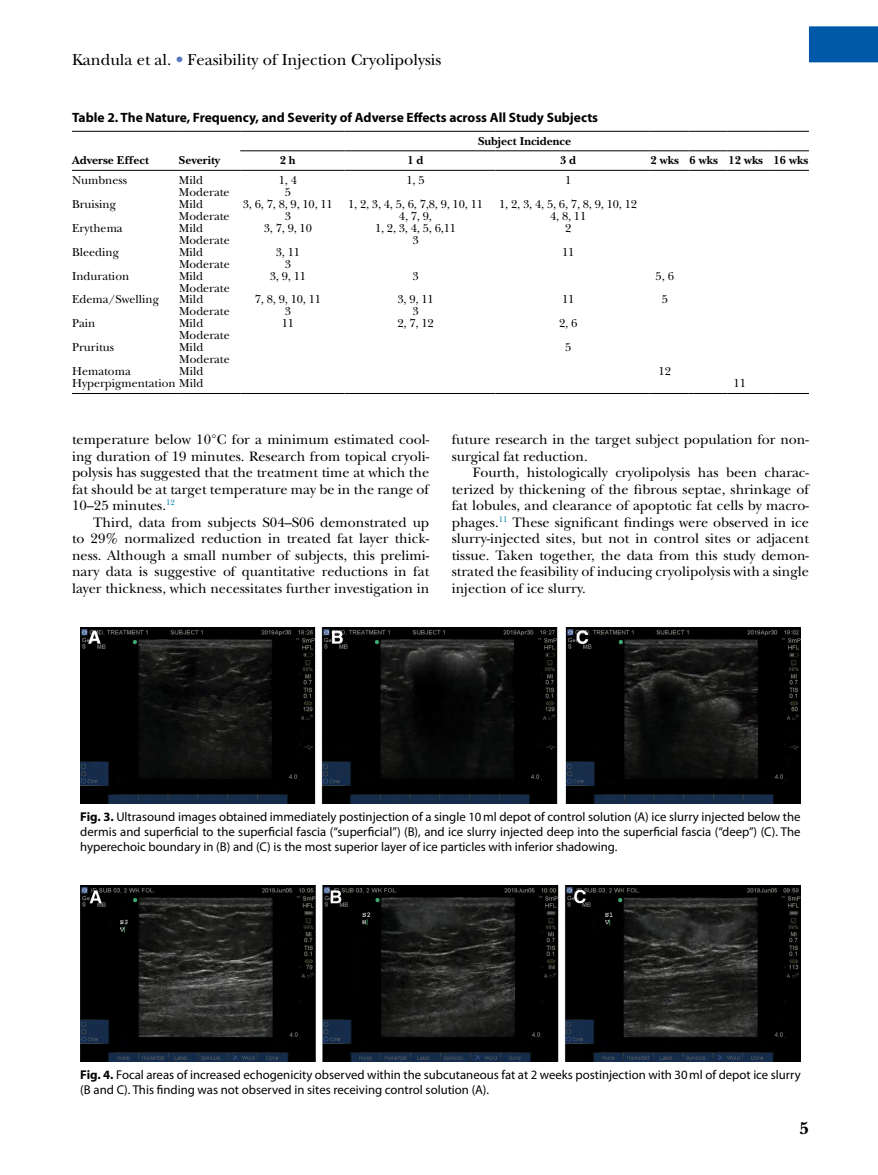
<style>
.page{position:relative;width:878px;height:1175px;background:#fff}
.page>*{position:absolute;margin:0;border:0;box-sizing:border-box;transform-origin:0 0}
.t1{font:700 18px "New Baskerville Std";color:#000}
.t2{font:16.5px "New Baskerville Std";color:#000}
.t3{font:14.25px/16.5px "New Baskerville Std";color:#000;text-align:justify}
.t4{font:700 13.5px "Myriad Pro";color:#000}
.t5{font:12.75px/15px "Myriad Pro";color:#000;text-align:justify}
.t6{font:12px "New Baskerville Std";color:#000}
.t7{font:700 12px "New Baskerville Std";color:#000}
.s1{color:#5879bc}
.s2{font-weight:700}
</style>
<div class="page">
<div style="left:808px;top:26px;width:70px;height:36px;background:#0058a9"></div>
<hr style="left:72px;top:131px;width:107px;height:1px;background:#000">
<hr style="left:179px;top:131px;width:61px;height:1px;background:#000">
<hr style="left:240px;top:131px;width:104px;height:1px;background:#000">
<hr style="left:344px;top:131px;width:151px;height:1px;background:#000">
<hr style="left:495px;top:131px;width:154px;height:1px;background:#000">
<hr style="left:649px;top:131px;width:39px;height:1px;background:#000">
<hr style="left:688px;top:131px;width:39px;height:1px;background:#000">
<hr style="left:727px;top:131px;width:45px;height:1px;background:#000">
<hr style="left:772px;top:131px;width:37px;height:1px;background:#000">
<hr style="left:240px;top:150px;width:104px;height:1px;background:#000">
<hr style="left:344px;top:150px;width:151px;height:1px;background:#000">
<hr style="left:495px;top:150px;width:154px;height:1px;background:#000">
<hr style="left:649px;top:150px;width:39px;height:1px;background:#000">
<hr style="left:688px;top:150px;width:39px;height:1px;background:#000">
<hr style="left:727px;top:150px;width:45px;height:1px;background:#000">
<hr style="left:772px;top:150px;width:37px;height:1px;background:#000">
<hr style="left:72px;top:170px;width:107px;height:1px;background:#000">
<hr style="left:179px;top:170px;width:61px;height:1px;background:#000">
<hr style="left:240px;top:170px;width:104px;height:1px;background:#000">
<hr style="left:344px;top:170px;width:151px;height:1px;background:#000">
<hr style="left:495px;top:170px;width:154px;height:1px;background:#000">
<hr style="left:649px;top:170px;width:39px;height:1px;background:#000">
<hr style="left:688px;top:170px;width:39px;height:1px;background:#000">
<hr style="left:727px;top:170px;width:45px;height:1px;background:#000">
<hr style="left:772px;top:170px;width:37px;height:1px;background:#000">
<hr style="left:72px;top:393px;width:107px;height:1px;background:#000">
<hr style="left:179px;top:393px;width:61px;height:1px;background:#000">
<hr style="left:240px;top:393px;width:104px;height:1px;background:#000">
<hr style="left:344px;top:393px;width:151px;height:1px;background:#000">
<hr style="left:495px;top:393px;width:154px;height:1px;background:#000">
<hr style="left:649px;top:393px;width:39px;height:1px;background:#000">
<hr style="left:688px;top:393px;width:39px;height:1px;background:#000">
<hr style="left:727px;top:393px;width:45px;height:1px;background:#000">
<hr style="left:772px;top:393px;width:37px;height:1px;background:#000">
<img style="left:80px;top:627px;width:720px;height:176px">
<img style="left:80px;top:885px;width:720px;height:176px">
<p class="t2" style="left:72px;top:50px;width:371px">Kandula et al. <span class="s1">•</span> Feasibility of Injection Cryolipolysis</p>
<p class="t4" style="left:72px;top:109px;width:527px">Table 2. The Nature, Frequency, and Severity of Adverse Effects across All Study Subjects</p>
<p class="t7" style="left:72px;top:153px;width:78px">Adverse Effect</p>
<p class="t7" style="left:179px;top:153px;width:43px">Severity</p>
<p class="t7" style="left:478px;top:134px;width:95px">Subject Incidence</p>
<p class="t7" style="left:280px;top:153px;width:17px">2 h</p>
<p class="t7" style="left:407px;top:153px;width:17px">1 d</p>
<p class="t7" style="left:560px;top:153px;width:17px">3 d</p>
<p class="t7" style="left:650px;top:153px;width:159px">2 wks 6 wks 12 wks 16 wks</p>
<p class="t6" style="left:72px;top:173px;width:56px">Numbness</p>
<p class="t6" style="left:179px;top:173px;width:26px">Mild</p>
<p class="t6" style="left:279px;top:173px;width:20px">1, 4</p>
<p class="t6" style="left:406px;top:173px;width:20px">1, 5</p>
<p class="t6" style="left:565px;top:173px;width:8px">1</p>
<p class="t6" style="left:179px;top:185px;width:52px">Moderate</p>
<p class="t6" style="left:285px;top:185px;width:8px">5</p>
<p class="t6" style="left:72px;top:197px;width:45px">Bruising</p>
<p class="t6" style="left:179px;top:197px;width:26px">Mild</p>
<p class="t6" style="left:243px;top:197px;width:91px">3, 6, 7, 8, 9, 10, 11</p>
<p class="t6" style="left:348px;top:197px;width:136px">1, 2, 3, 4, 5, 6, 7,8, 9, 10, 11</p>
<p class="t6" style="left:499px;top:197px;width:139px">1, 2, 3, 4, 5, 6, 7, 8, 9, 10, 12</p>
<p class="t6" style="left:179px;top:209px;width:52px">Moderate</p>
<p class="t6" style="left:285px;top:209px;width:8px">3</p>
<p class="t6" style="left:399px;top:209px;width:35px">4, 7, 9,</p>
<p class="t6" style="left:550px;top:209px;width:38px">4, 8, 11</p>
<p class="t6" style="left:72px;top:221px;width:52px">Erythema</p>
<p class="t6" style="left:179px;top:221px;width:26px">Mild</p>
<p class="t6" style="left:264px;top:221px;width:50px">3, 7, 9, 10</p>
<p class="t6" style="left:375px;top:221px;width:82px">1, 2, 3, 4, 5, 6,11</p>
<p class="t6" style="left:565px;top:221px;width:8px">2</p>
<p class="t6" style="left:179px;top:233px;width:52px">Moderate</p>
<p class="t6" style="left:412px;top:233px;width:8px">3</p>
<p class="t6" style="left:72px;top:245px;width:48px">Bleeding</p>
<p class="t6" style="left:179px;top:245px;width:26px">Mild</p>
<p class="t6" style="left:276px;top:245px;width:26px">3, 11</p>
<p class="t6" style="left:562px;top:245px;width:14px">11</p>
<p class="t6" style="left:179px;top:257px;width:52px">Moderate</p>
<p class="t6" style="left:285px;top:257px;width:8px">3</p>
<p class="t6" style="left:72px;top:269px;width:59px">Induration</p>
<p class="t6" style="left:179px;top:269px;width:26px">Mild</p>
<p class="t6" style="left:270px;top:269px;width:38px">3, 9, 11</p>
<p class="t6" style="left:412px;top:269px;width:8px">3</p>
<p class="t6" style="left:655px;top:269px;width:20px">5, 6</p>
<p class="t6" style="left:179px;top:281px;width:52px">Moderate</p>
<p class="t6" style="left:72px;top:292px;width:88px">Edema/Swelling</p>
<p class="t6" style="left:179px;top:292px;width:26px">Mild</p>
<p class="t6" style="left:255px;top:292px;width:68px">7, 8, 9, 10, 11</p>
<p class="t6" style="left:397px;top:292px;width:38px">3, 9, 11</p>
<p class="t6" style="left:562px;top:292px;width:14px">11</p>
<p class="t6" style="left:661px;top:292px;width:8px">5</p>
<p class="t6" style="left:179px;top:304px;width:52px">Moderate</p>
<p class="t6" style="left:285px;top:304px;width:8px">3</p>
<p class="t6" style="left:412px;top:304px;width:8px">3</p>
<p class="t6" style="left:72px;top:316px;width:25px">Pain</p>
<p class="t6" style="left:179px;top:316px;width:26px">Mild</p>
<p class="t6" style="left:282px;top:316px;width:14px">11</p>
<p class="t6" style="left:397px;top:316px;width:38px">2, 7, 12</p>
<p class="t6" style="left:559px;top:316px;width:20px">2, 6</p>
<p class="t6" style="left:179px;top:328px;width:52px">Moderate</p>
<p class="t6" style="left:72px;top:340px;width:43px">Pruritus</p>
<p class="t6" style="left:179px;top:340px;width:26px">Mild</p>
<p class="t6" style="left:565px;top:340px;width:8px">5</p>
<p class="t6" style="left:179px;top:352px;width:52px">Moderate</p>
<p class="t6" style="left:72px;top:364px;width:60px">Hematoma</p>
<p class="t6" style="left:179px;top:364px;width:26px">Mild</p>
<p class="t6" style="left:658px;top:364px;width:14px">12</p>
<p class="t6" style="left:72px;top:376px;width:133px">Hyperpigmentation Mild</p>
<p class="t6" style="left:733px;top:376px;width:14px">11</p>
<p class="t3" style="left:72px;top:431px;width:359px">temperature below 10°C for a minimum estimated cool&shy;ing duration of 19 minutes. Research from topical cryoli&shy;polysis has suggested that the treatment time at which the fat should be at target temperature may be in the range of 10–25 minutes.<sup>12</sup></p>
<p class="t3" style="left:72px;top:514px;width:359px;text-indent:21px">Third, data from subjects S04–S06 demonstrated up to 29% normalized reduction in treated fat layer thick&shy;ness. Although a small number of subjects, this prelimi&shy;nary data is suggestive of quantitative reductions in fat layer thickness, which necessitates further investigation in</p>
<p class="t3" style="left:452px;top:431px;width:359px">future research in the target subject population for non&shy;surgical fat reduction.</p>
<p class="t3" style="left:452px;top:464px;width:359px;text-indent:21px">Fourth, histologically cryolipolysis has been charac&shy;terized by thickening of the fibrous septae, shrinkage of fat lobules, and clearance of apoptotic fat cells by macro&shy;phages.<sup>11</sup> These significant findings were observed in ice slurry-injected sites, but not in control sites or adjacent tissue. Taken together, the data from this study demon&shy;strated the feasibility of inducing cryolipolysis with a single injection of ice slurry.</p>
<p class="t5" style="left:80px;top:809px;width:722px"><span class="s2">Fig. 3.</span> Ultrasound images obtained immediately postinjection of a single 10ml depot of control solution (A) ice slurry injected below the dermis and superficial to the superficial fascia (“superficial”) (B), and ice slurry injected deep into the superficial fascia (“deep”) (C). The hyperechoic boundary in (B) and (C) is the most superior layer of ice particles with inferior shadowing.</p>
<p class="t5" style="left:80px;top:1067px;width:722px"><span class="s2">Fig. 4.</span> Focal areas of increased echogenicity observed within the subcutaneous fat at 2 weeks postinjection with 30ml of depot ice slurry (B and C). This finding was not observed in sites receiving control solution (A).</p>
<p class="t1" style="left:799px;top:1118px;width:11px">5</p>
</div>
